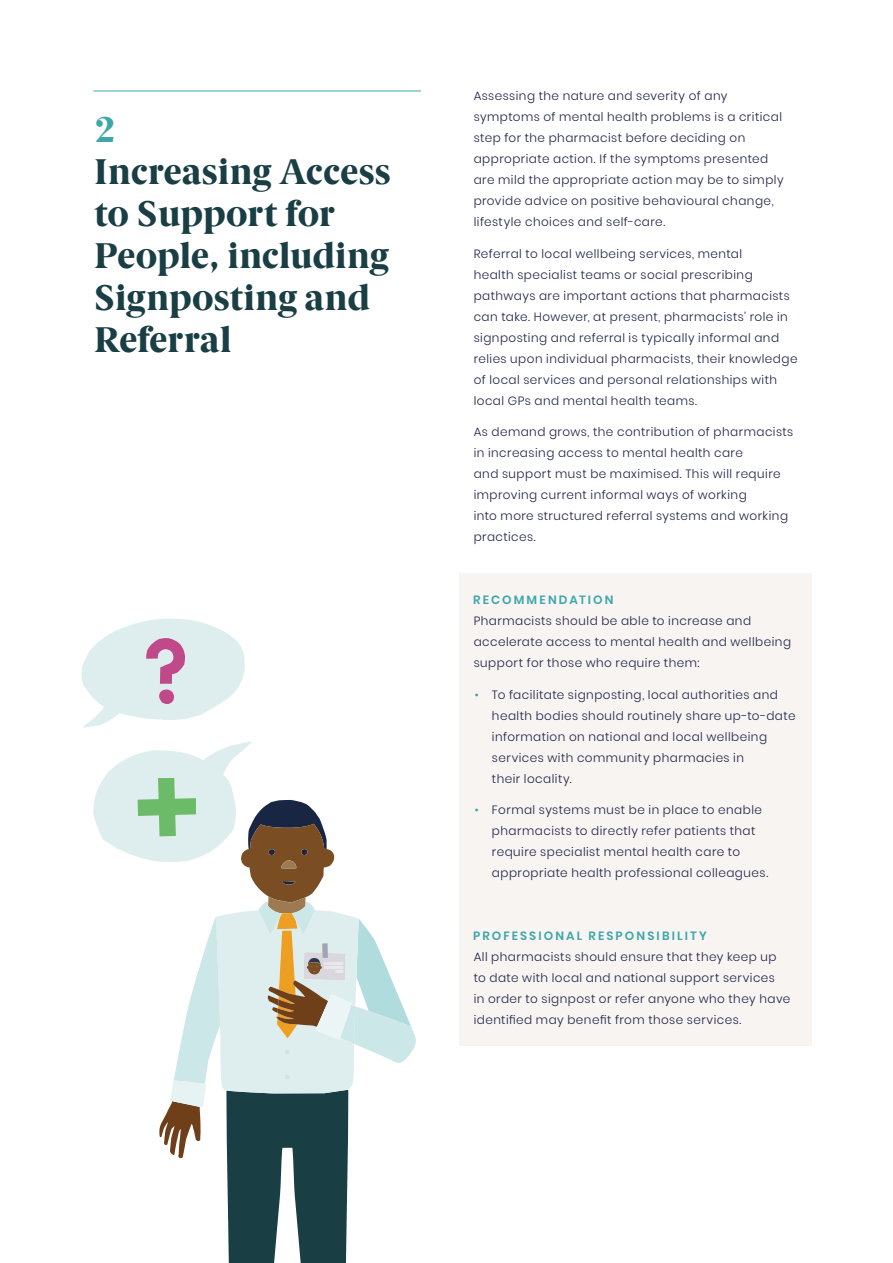
<style>
.page{position:relative;width:893px;height:1263px;background:#fff}
.page>*{position:absolute;margin:0;border:0;box-sizing:border-box;transform-origin:0 0}
.t1{font:800 36px/42px "Berlingske Serif";letter-spacing:.01em;color:#193e44}
.t2{font:800 36px "Berlingske Serif";color:#3da7aa}
.t3{font:300 12px/21px "Poppins";letter-spacing:.04em;color:#1c2244}
.t4{font:600 12px "Poppins";letter-spacing:.175em;color:#3da7aa}
.s1{color:#3da7aa}
</style>
<div class="page">
<div style="left:459px;top:573px;width:353px;height:472px;background:#f5f0ed"></div>
<hr style="left:94px;top:91px;width:327px;height:1px;background:#3da7aa">
<svg style="left:82px;top:618px;width:163px;height:109px"></svg>
<svg style="left:93px;top:742px;width:323px;height:521px"></svg>
<h1 class="t2" style="left:94px;top:103px;width:23px">2</h1>
<h1 class="t1" style="left:94px;top:151px;width:297px">Increasing Access to Support for<br>People, including<br>Signposting and<br>Referral</h1>
<p class="t3" style="left:474px;top:86px;width:312px">Assessing the nature and severity of any symptoms of mental health problems is a critical step for the pharmacist before deciding on appropriate action. If the symptoms presented are mild the appropriate action may be to simply provide advice on positive behavioural change, lifestyle choices and self-care.</p>
<p class="t3" style="left:474px;top:243px;width:325px">Referral to local wellbeing services, mental<br>health specialist teams or social prescribing pathways are important actions that pharmacists can take. However, at present, pharmacists’ role in signposting and referral is typically informal and relies upon individual pharmacists, their knowledge of local services and personal relationships with local GPs and mental health teams.</p>
<p class="t3" style="left:474px;top:422px;width:321px">As demand grows, the contribution of pharmacists in increasing access to mental health care<br>and support must be maximised. This will require improving current informal ways of working<br>into more structured referral systems and working practices.</p>
<p class="t4" style="left:473px;top:593px;width:142px">RECOMMENDATION</p>
<p class="t3" style="left:474px;top:611px;width:319px">Pharmacists should be able to increase and accelerate access to mental health and wellbeing support for those who require them:</p>
<p class="t3" style="left:492px;top:684px;width:305px;text-indent:-17px"><span class="s1">•</span> To facilitate signposting, local authorities and health bodies should routinely share up-to-date information on national and local wellbeing services with community pharmacies in<br>their locality.</p>
<p class="t3" style="left:492px;top:800px;width:278px;text-indent:-17px"><span class="s1">•</span> Formal systems must be in place to enable pharmacists to directly refer patients that require specialist mental health care to appropriate health professional colleagues.</p>
<p class="t4" style="left:473px;top:929px;width:235px">PROFESSIONAL RESPONSIBILITY</p>
<p class="t3" style="left:474px;top:947px;width:318px">All pharmacists should ensure that they keep up to date with local and national support services<br>in order to signpost or refer anyone who they have identified may benefit from those services.</p>
</div>
